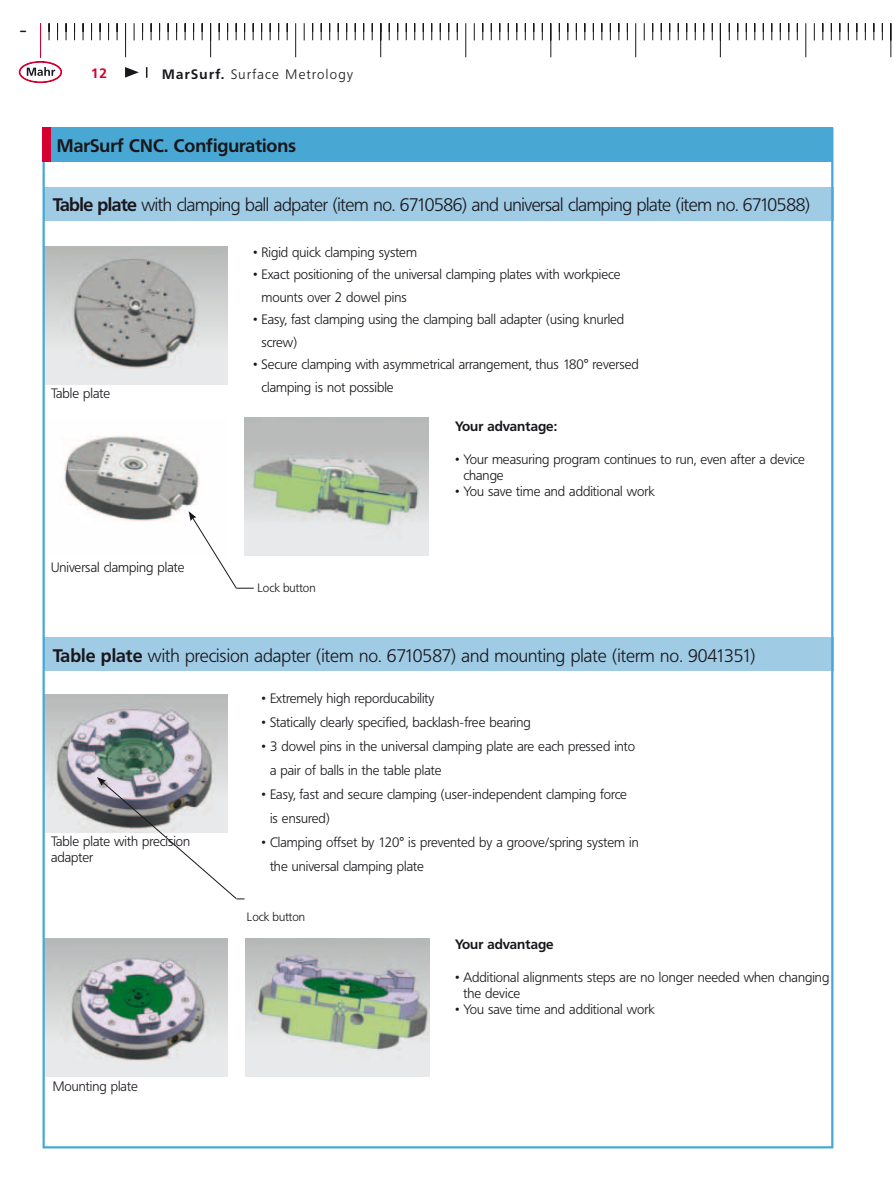
<style>
.page{position:relative;width:893px;height:1191px;background:#fff}
.page>*{position:absolute;margin:0;border:0;box-sizing:border-box;transform-origin:0 0}
.t1{font:300 18px "Frutiger BQ";letter-spacing:-.02em;color:#1a171c}
.t2{font:300 18px "Frutiger BQ";color:#1a171c}
.t3{font:700 18px "Frutiger BQ";color:#1a171c}
.t4{font:18px "Digital ICG";color:#1a171c}
.t5{font:300 13.5px/24px "Frutiger BQ";color:#1a171c}
.t6{font:700 13.5px "Frutiger BQ";color:#1a171c}
.t7{font:300 13.5px "Frutiger BQ";letter-spacing:.1em;color:#1a171c}
.t8{font:700 13.5px "Frutiger BQ";color:#d40032}
.t9{font:300 12px "Frutiger BQ";color:#1a171c}
.s1{font-weight:700}
</style>
<div class="page">
<div style="left:43px;top:187px;width:790px;height:34px;background:#9fcbe5"></div>
<div style="left:43px;top:637px;width:790px;height:34px;background:#9fcbe5"></div>
<hr style="left:40px;top:23px;width:1px;height:34px;background:#d40032">
<svg style="left:49px;top:23px;width:1px;height:17px"></svg>
<svg style="left:57px;top:23px;width:1px;height:17px"></svg>
<svg style="left:66px;top:23px;width:1px;height:17px"></svg>
<svg style="left:74px;top:23px;width:1px;height:17px"></svg>
<svg style="left:83px;top:23px;width:1px;height:17px"></svg>
<svg style="left:91px;top:23px;width:1px;height:17px"></svg>
<svg style="left:100px;top:23px;width:1px;height:17px"></svg>
<svg style="left:108px;top:23px;width:1px;height:17px"></svg>
<svg style="left:116px;top:23px;width:776px;height:35px"></svg>
<svg style="left:19px;top:61px;width:43px;height:22px"></svg>
<svg style="left:125px;top:67px;width:14px;height:11px"></svg>
<div style="left:43px;top:128px;width:790px;height:34px;background:#49a8d3"></div>
<img style="left:64px;top:436px;width:135px;height:86px">
<img style="left:245px;top:417px;width:183px;height:138px">
<img style="left:46px;top:938px;width:181px;height:138px">
<img style="left:46px;top:694px;width:181px;height:138px">
<img style="left:46px;top:246px;width:181px;height:138px">
<img style="left:245px;top:938px;width:184px;height:138px">
<svg style="left:189px;top:511px;width:65px;height:78px"></svg>
<svg style="left:97px;top:777px;width:147px;height:122px"></svg>
<div style="left:43px;top:128px;width:8px;height:34px;background:#d40032"></div>
<h1 class="t4" style="left:19px;top:18px;width:10px">-</h1>
<p class="t8" style="left:91px;top:65px;width:17px">12</p>
<p class="t7" style="left:162px;top:66px;width:192px"><span class="s1">MarSurf.</span> Surface Metrology</p>
<h1 class="t3" style="left:57px;top:135px;width:241px">MarSurf CNC. Configurations</h1>
<h1 class="t1" style="left:53px;top:195px;width:759px"><span class="s1">Table plate</span> with clamping ball adpater (item no. 6710586) and universal clamping plate (item no. 6710588)</h1>
<p class="t5" style="left:51px;top:382px;width:61px">Table plate</p>
<p class="t5" style="left:253px;top:240px;width:165px">• Rigid quick clamping system</p>
<p class="t5" style="left:261px;top:263px;width:361px;line-height:22.5px;text-indent:-9px">• Exact positioning of the universal clamping plates with workpiece mounts over 2 dowel pins</p>
<p class="t5" style="left:261px;top:308px;width:364px;line-height:22.5px;text-indent:-9px">• Easy, fast clamping using the clamping ball adapter (using knurled screw)</p>
<p class="t5" style="left:261px;top:353px;width:379px;line-height:22.5px;text-indent:-9px">• Secure clamping with asymmetrical arrangement, thus 180° reversed clamping is not possible</p>
<p class="t6" style="left:455px;top:418px;width:104px">Your advantage:</p>
<p class="t5" style="left:463px;top:451px;width:343px;line-height:16.2px;text-indent:-9px">• Your measuring program continues to run, even after a device change</p>
<p class="t5" style="left:455px;top:479px;width:201px">• You save time and additional work</p>
<p class="t5" style="left:51px;top:555px;width:135px">Universal clamping plate</p>
<p class="t9" style="left:257px;top:580px;width:60px">Lock button</p>
<h1 class="t2" style="left:53px;top:645px;width:704px"><span class="s1">Table plate</span> with precision adapter (item no. 6710587) and mounting plate (iterm no. 9041351)</h1>
<p class="t5" style="left:51px;top:833px;width:141px;line-height:16.2px">Table plate with precision adapter</p>
<p class="t5" style="left:261px;top:686px;width:174px">• Extremely high reporducability</p>
<p class="t5" style="left:261px;top:710px;width:271px">• Statically clearly specified, backlash-free bearing</p>
<p class="t5" style="left:270px;top:734px;width:367px;text-indent:-9px">• 3 dowel pins in the universal clamping plate are each pressed into a pair of balls in the table plate</p>
<p class="t5" style="left:270px;top:782px;width:358px;text-indent:-9px">• Easy, fast and secure clamping (user-independent clamping force is ensured)</p>
<p class="t5" style="left:270px;top:830px;width:370px;text-indent:-9px">• Clamping offset by 120° is prevented by a groove/spring system in the universal clamping plate</p>
<p class="t9" style="left:247px;top:909px;width:60px">Lock button</p>
<p class="t6" style="left:455px;top:936px;width:100px">Your advantage</p>
<p class="t5" style="left:463px;top:969px;width:367px;line-height:16.2px;text-indent:-9px">• Additional alignments steps are no longer needed when changing the device</p>
<p class="t5" style="left:455px;top:997px;width:201px">• You save time and additional work</p>
<p class="t5" style="left:53px;top:1074px;width:87px">Mounting plate</p>
</div>
